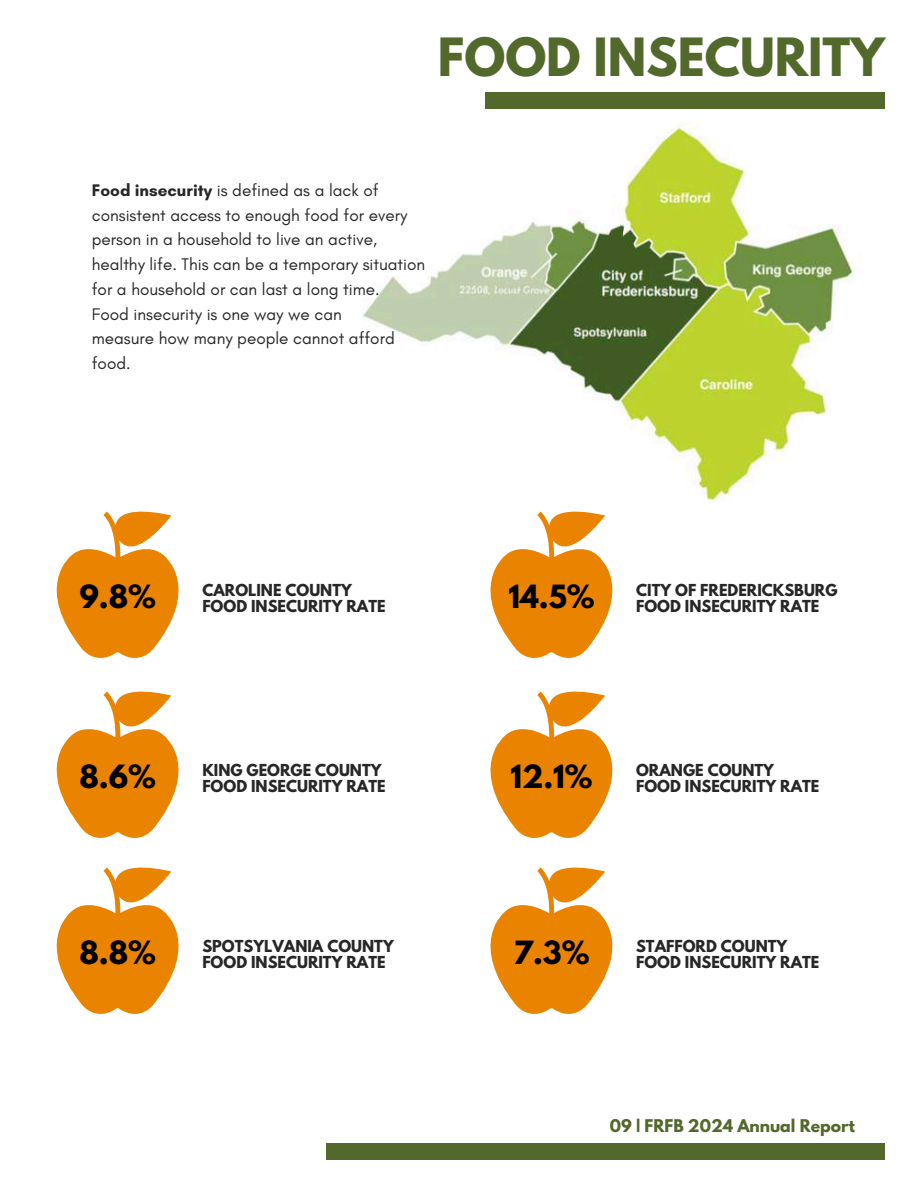
<style>
.page{position:relative;width:918px;height:1188px;background:#fff}
.page>*{position:absolute;margin:0;border:0;box-sizing:border-box;transform-origin:0 0}
.t1{font:700 46.65px "League Spartan";color:#53682b}
.t2{font:700 28.35px "League Spartan";color:#000}
.t3{font:17.1px/24.8px "Glacial Indifference";color:#272727}
.t4{font:700 15.6px "League Spartan";color:#53682b}
.t5{font:700 14.7px "League Spartan";color:#272727}
.s1{font-weight:700}
</style>
<div class="page">
<div style="left:485px;top:92px;width:400px;height:17px;background:#53682b"></div>
<div style="left:326px;top:1143px;width:559px;height:17px;background:#53682b"></div>
<img style="left:363px;top:122px;width:499px;height:381px">
<svg style="left:56px;top:511px;width:123px;height:147px"></svg>
<svg style="left:467px;top:502px;width:169px;height:156px"></svg>
<svg style="left:56px;top:691px;width:123px;height:147px"></svg>
<svg style="left:56px;top:867px;width:123px;height:147px"></svg>
<svg style="left:490px;top:691px;width:123px;height:147px"></svg>
<svg style="left:490px;top:867px;width:123px;height:147px"></svg>
<h1 class="t1" style="left:438px;top:34px;width:448px">FOOD INSECURITY</h1>
<p class="t3" style="left:92px;top:177px;width:335px"><span class="s1">Food insecurity</span> is defined as a lack of consistent access to enough food for every person in a household to live an active, healthy life. This can be a temporary situation for a household or can last a long time.<br>Food insecurity is one way we can<br>measure how many people cannot afford food.</p>
<h2 class="t2" style="left:79px;top:582px;width:78px">9.8%</h2>
<p class="t5" style="left:202px;top:582px;width:151px">CAROLINE COUNTY</p>
<p class="t5" style="left:202px;top:599px;width:185px">FOOD INSECURITY RATE</p>
<h2 class="t2" style="left:508px;top:582px;width:88px">14.5%</h2>
<p class="t5" style="left:636px;top:582px;width:203px">CITY OF FREDERICKSBURG</p>
<p class="t5" style="left:636px;top:599px;width:185px">FOOD INSECURITY RATE</p>
<h2 class="t2" style="left:79px;top:762px;width:78px">8.6%</h2>
<p class="t5" style="left:202px;top:762px;width:181px">KING GEORGE COUNTY</p>
<p class="t5" style="left:202px;top:779px;width:185px">FOOD INSECURITY RATE</p>
<h2 class="t2" style="left:510px;top:762px;width:84px">12.1%</h2>
<p class="t5" style="left:636px;top:762px;width:139px">ORANGE COUNTY</p>
<p class="t5" style="left:636px;top:779px;width:185px">FOOD INSECURITY RATE</p>
<h2 class="t2" style="left:79px;top:938px;width:78px">8.8%</h2>
<p class="t5" style="left:202px;top:938px;width:193px">SPOTSYLVANIA COUNTY</p>
<p class="t5" style="left:202px;top:955px;width:185px">FOOD INSECURITY RATE</p>
<h2 class="t2" style="left:514px;top:938px;width:77px">7.3%</h2>
<p class="t5" style="left:636px;top:938px;width:153px">STAFFORD COUNTY</p>
<p class="t5" style="left:636px;top:955px;width:185px">FOOD INSECURITY RATE</p>
<p class="t4" style="left:610px;top:1118px;width:247px">09 | FRFB 2024 Annual Report</p>
</div>
